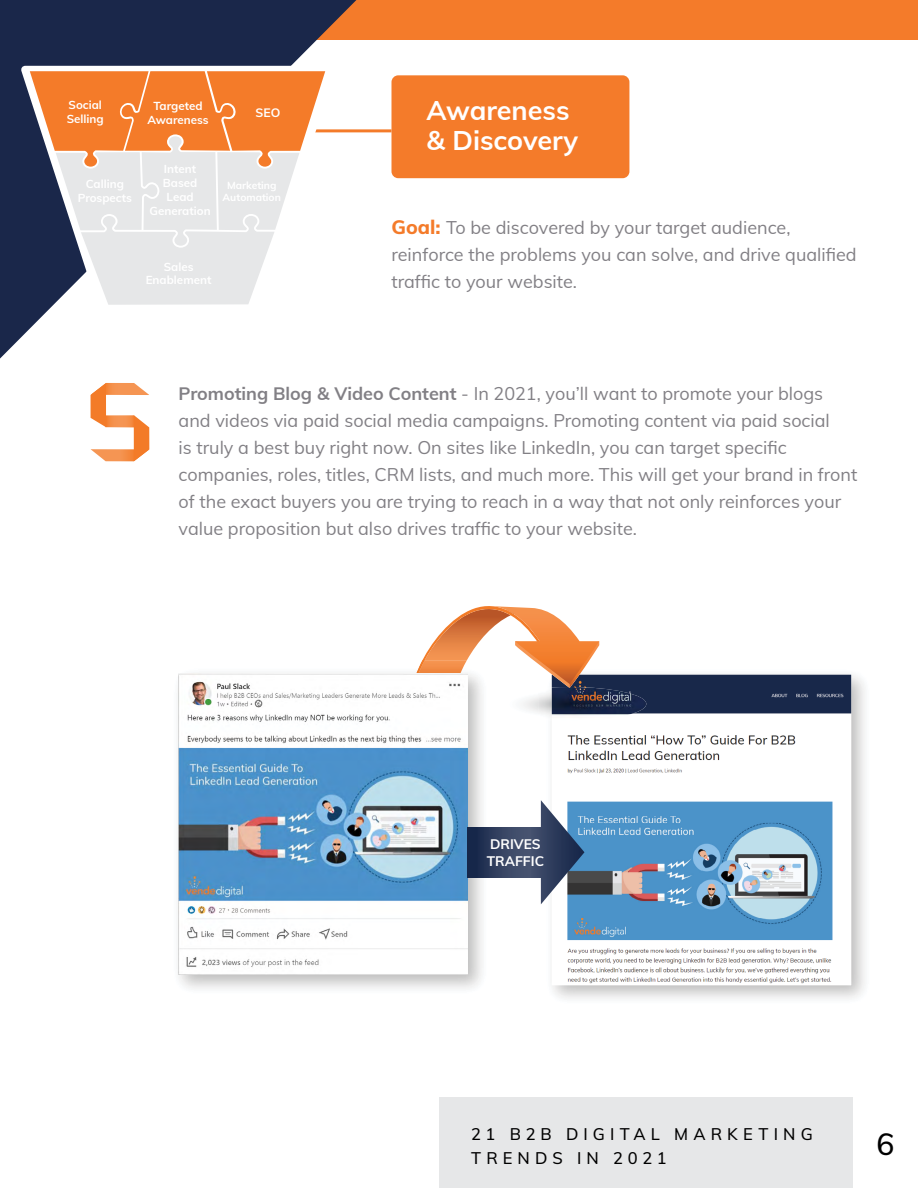
<style>
.page{position:relative;width:918px;height:1188px;background:#fff}
.page>*{position:absolute;margin:0;border:0;box-sizing:border-box;transform-origin:0 0}
.t1{font:500 30px "Muli";color:#000}
.t2{font:700 27px/30px "Muli";color:#fff}
.t3{font:18px/27px "Muli";color:#828085}
.t4{font:500 16.5px/24px "Muli";letter-spacing:.31em;color:#000}
.t5{font:700 13.65px/16.4px "Muli";color:#fff}
.t6{font:700 12.15px "Muli";color:#fff}
.t7{font:700 11.55px/14px "Muli";color:#fff;text-align:center}
.t8{font:700 10.35px/12.3px "Muli";color:#fff;text-align:center}
.s1{font-weight:800;font-size:19.5px;color:#f47b2a}
.s2{font-weight:700}
</style>
<div class="page">
<div style="left:440px;top:1098px;width:413px;height:90px;background:#e6e7e8"></div>
<div style="left:0;top:0;width:918px;height:39px;background:#f47b2a"></div>
<div style="left:392px;top:75px;width:237px;height:103px;background:#f47b2a;border-radius:7px"></div>
<hr style="left:276px;top:129px;width:116px;height:3px;background:#f47b2a">
<svg style="left:0;top:0;width:356px;height:359px;fill:#1a274a"></svg>
<svg style="left:21px;top:66px;width:316px;height:244px"></svg>
<svg style="left:30px;top:71px;width:295px;height:234px"></svg>
<img style="left:540px;top:674px;width:325px;height:325px">
<img style="left:552px;top:675px;width:299px;height:310px">
<img style="left:179px;top:674px;width:289px;height:301px">
<img style="left:540px;top:687px;width:106px;height:34px">
<svg style="left:414px;top:606px;width:185px;height:113px"></svg>
<svg style="left:468px;top:827px;width:73px;height:51px;background:#324060"></svg>
<svg style="left:541px;top:800px;width:43px;height:104px"></svg>
<svg style="left:91px;top:383px;width:58px;height:78px"></svg>
<p class="t7" style="left:67px;top:97px;width:39px;text-align:left">Social<br>Selling</p>
<p class="t7" style="left:78px;top:176px;width:56px">Calling<br>Prospects</p>
<p class="t7" style="left:147px;top:98px;width:63px">Targeted<br>Awareness</p>
<p class="t6" style="left:256px;top:104px;width:26px">SEO</p>
<p class="t7" style="left:150px;top:161px;width:63px">Intent<br>Based<br>Lead<br>Generation</p>
<p class="t8" style="left:223px;top:179px;width:60px">Marketing<br>Automation</p>
<p class="t7" style="left:146px;top:259px;width:67px">Sales<br>Enablement</p>
<h2 class="t2" style="left:427px;top:94px;width:153px">Awareness &amp; Discovery</h2>
<p class="t3" style="left:392px;top:213px;width:467px"><span class="s1">Goal:</span> To be discovered by your target audience, reinforce the problems you can solve, and drive qualified traffic to your website.</p>
<p class="t3" style="left:179px;top:380px;width:680px"><span class="s2">Promoting Blog &amp; Video Content</span> - In 2021, you’ll want to promote your blogs and videos via paid social media campaigns. Promoting content via paid social<br>is truly a best buy right now. On sites like LinkedIn, you can target specific companies, roles, titles, CRM lists, and much more. This will get your brand in front of the exact buyers you are trying to reach in a way that not only reinforces your value proposition but also drives traffic to your website.</p>
<p class="t5" style="left:487px;top:836px;width:59px">DRIVES<br>TRAFFIC</p>
<p class="t4" style="left:471px;top:1121px;width:343px">21 B2B DIGITAL MARKETING<br>TRENDS IN 2021</p>
<h1 class="t1" style="left:877px;top:1123px;width:19px">6</h1>
</div>
